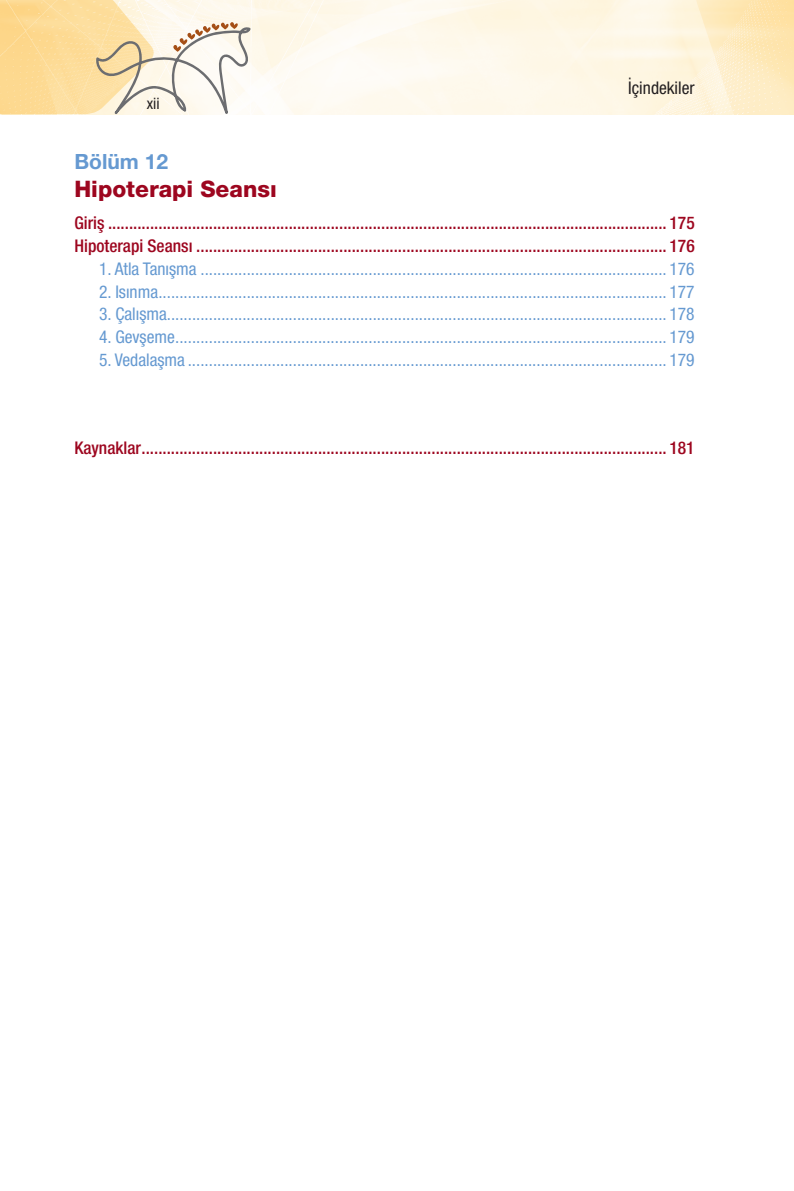
<style>
.page{position:relative;width:794px;height:1191px;background:#fff}
.page>*{position:absolute;margin:0;border:0;box-sizing:border-box;transform-origin:0 0}
.t1{font:800 22.75px "Helvetica Neu";color:#9d061f}
.t2{font:700 21px "Helvetica Neu";color:#6599d1}
.t3{font:17.5px "Helvetica 57 Cn";color:#6599d1}
.t4{font:17.5px/22.8px "Helvetica 67 Med Cn";color:#9d061f}
.t5{font:17.5px "Helvetica 57 Cn";color:#231f20}
.t6{font:15.75px "Helvetica 57 Cn";color:#231f20}
</style>
<div class="page">
<img style="left:251px;top:0;width:543px;height:114px">
<svg style="left:0;top:0;width:251px;height:115px"></svg>
<p class="t6" style="left:147px;top:94px;width:14px">xii</p>
<p class="t5" style="left:628px;top:78px;width:68px">İçindekiler</p>
<p class="t2" style="left:74px;top:148px;width:95px">Bölüm 12</p>
<h1 class="t1" style="left:74px;top:175px;width:204px">Hipoterapi Seansı</h1>
<p class="t4" style="left:74px;top:211px;width:622px">Giriş ..................................................................................................................................... 175<br>Hipoterapi Seansı ................................................................................................................ 176</p>
<p class="t3" style="left:99px;top:258px;width:597px">1. Atla Tanışma ............................................................................................................... 176</p>
<p class="t3" style="left:99px;top:281px;width:597px">2. Isınma......................................................................................................................... 177</p>
<p class="t3" style="left:99px;top:304px;width:597px">3. Çalışma....................................................................................................................... 178</p>
<p class="t3" style="left:99px;top:326px;width:597px">4. Gevşeme..................................................................................................................... 179</p>
<p class="t3" style="left:99px;top:349px;width:597px">5. Vedalaşma .................................................................................................................. 179</p>
<p class="t4" style="left:74px;top:436px;width:622px">Kaynaklar............................................................................................................................. 181</p>
</div>
